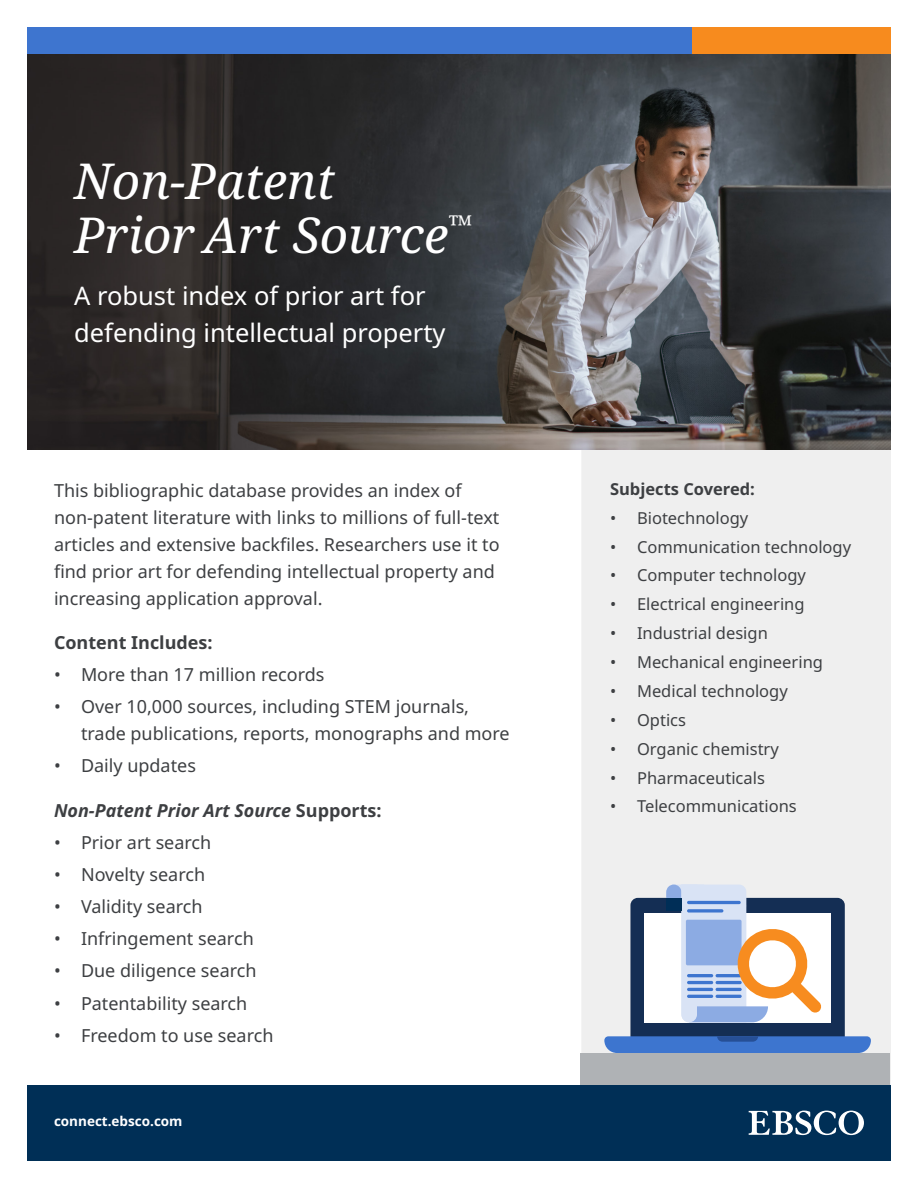
<style>
.page{position:relative;width:918px;height:1188px;background:#fff}
.page>*{position:absolute;margin:0;border:0;box-sizing:border-box;transform-origin:0 0}
.H1_-_Headline_-_Seri{font:italic 49.5px/54px "Noto Serif";color:#fff}
.H2_-_Subhead_-_Sans{font:25.5px/37.5px "Noto Sans";color:#fff}
.P_-_Bullets{font:18px/27px "Noto Sans";color:#3d3f42}
.P__Intro_-_12{font:18px/27px "Noto Sans";color:#3d3f42}
.P_-_Bullets-2{font:italic 700 18px "Noto Sans";color:#3d3f42}
.P_-_Bullets-3{font:700 18px "Noto Sans";color:#3d3f42}
.P_-_Side_Bullets{font:16.5px "Noto Sans";color:#3d3f42}
.P_-_Side_Bullets-2{font:700 16.5px "Noto Sans";color:#3d3f42}
.Sans_9{font:700 13.5px "Noto Sans";color:#fff}
.s1{font-style:normal}
</style>
<div class="page">
<div style="left:581px;top:449px;width:310px;height:636px;background:#efefef"></div>
<img style="left:27px;top:54px;width:864px;height:395px">
<div style="left:27px;top:27px;width:667px;height:27px;background:#3e75cf"></div>
<div style="left:692px;top:27px;width:199px;height:27px;background:#f78b1e"></div>
<div style="left:581px;top:1053px;width:309px;height:35px;background:#afb2b5"></div>
<div style="left:630px;top:898px;width:215px;height:146px;background:#142e54;border-radius:7px"></div>
<div style="left:644px;top:913px;width:187px;height:109px;background:#fff"></div>
<svg style="left:604px;top:1036px;width:267px;height:17px;background:#3f74cb"></svg>
<svg style="left:666px;top:885px;width:156px;height:137px"></svg>
<div style="left:27px;top:1085px;width:864px;height:76px;background:#002f56"></div>
<svg style="left:749px;top:1111px;width:115px;height:24px"></svg>
<h1 class="H1_-_Headline_-_Seri" style="left:74px;top:156px;width:400px">Non-Patent<br>Prior Art Source<sup>™</sup></h1>
<h2 class="H2_-_Subhead_-_Sans" style="left:74px;top:277px;width:373px">A robust index of prior art for defending intellectual property</h2>
<p class="P__Intro_-_12" style="left:54px;top:477px;width:447px">This bibliographic database provides an index of non-patent literature with links to millions of full-text articles and extensive backfiles. Researchers use it to find prior art for defending intellectual property and increasing application approval.</p>
<p class="P_-_Bullets-3" style="left:54px;top:630px;width:160px">Content Includes:</p>
<p class="P_-_Bullets" style="left:54px;top:662px;width:272px">• More than 17 million records</p>
<p class="P_-_Bullets" style="left:81px;top:694px;width:430px;text-indent:-27px">• Over 10,000 sources, including STEM journals, trade publications, reports, monographs and more</p>
<p class="P_-_Bullets" style="left:54px;top:753px;width:144px">• Daily updates</p>
<p class="P_-_Bullets-2" style="left:54px;top:798px;width:329px">Non-Patent Prior Art Source <span class="s1">Supports:</span></p>
<p class="P_-_Bullets" style="left:54px;top:829px;width:159px">• Prior art search</p>
<p class="P_-_Bullets" style="left:54px;top:862px;width:153px">• Novelty search</p>
<p class="P_-_Bullets" style="left:54px;top:894px;width:150px">• Validity search</p>
<p class="P_-_Bullets" style="left:54px;top:926px;width:201px">• Infringement search</p>
<p class="P_-_Bullets" style="left:54px;top:958px;width:204px">• Due diligence search</p>
<p class="P_-_Bullets" style="left:54px;top:990px;width:195px">• Patentability search</p>
<p class="P_-_Bullets" style="left:54px;top:1022px;width:221px">• Freedom to use search</p>
<p class="Sans_9" style="left:54px;top:1111px;width:130px">connect.ebsco.com</p>
<p class="P_-_Side_Bullets-2" style="left:610px;top:477px;width:146px">Subjects Covered:</p>
<p class="P_-_Side_Bullets" style="left:610px;top:506px;width:140px">• Biotechnology</p>
<p class="P_-_Side_Bullets" style="left:610px;top:535px;width:243px">• Communication technology</p>
<p class="P_-_Side_Bullets" style="left:610px;top:564px;width:197px">• Computer technology</p>
<p class="P_-_Side_Bullets" style="left:610px;top:593px;width:196px">• Electrical engineering</p>
<p class="P_-_Side_Bullets" style="left:610px;top:622px;width:159px">• Industrial design</p>
<p class="P_-_Side_Bullets" style="left:610px;top:650px;width:214px">• Mechanical engineering</p>
<p class="P_-_Side_Bullets" style="left:610px;top:679px;width:179px">• Medical technology</p>
<p class="P_-_Side_Bullets" style="left:610px;top:708px;width:78px">• Optics</p>
<p class="P_-_Side_Bullets" style="left:610px;top:737px;width:170px">• Organic chemistry</p>
<p class="P_-_Side_Bullets" style="left:610px;top:766px;width:156px">• Pharmaceuticals</p>
<p class="P_-_Side_Bullets" style="left:610px;top:795px;width:188px">• Telecommunications</p>
</div>
